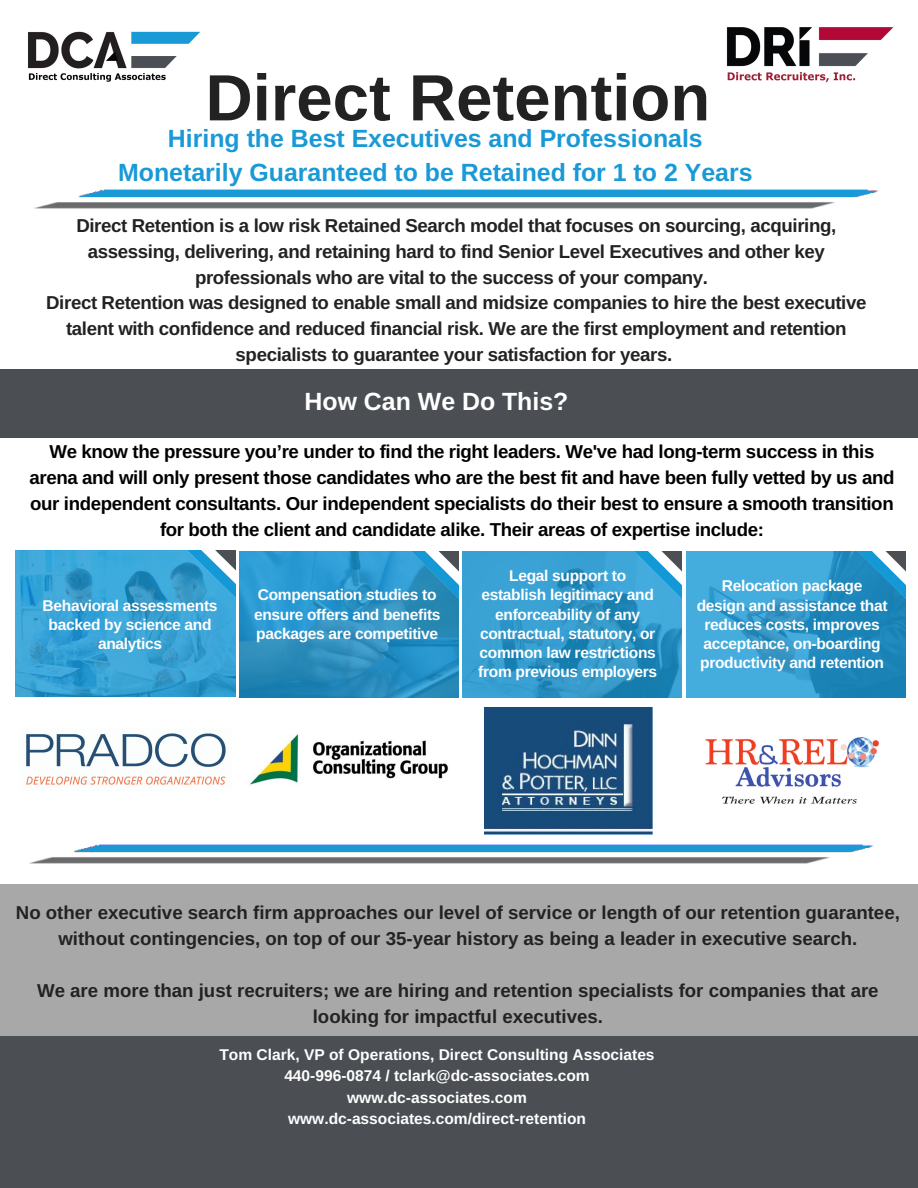
<style>
.page{position:relative;width:918px;height:1188px;background:#fff}
.page>*{position:absolute;margin:0;border:0;box-sizing:border-box;transform-origin:0 0}
.t1{font:700 65.4px "Arimo";color:#222}
.t2{font:700 24.9px/33.8px "Arimo";color:#1999d6;text-align:center}
.t3{font:700 24.9px "Arimo";color:#fff}
.t4{font:700 18.75px/25.8px "Arimo";letter-spacing:-.02em;color:#222;text-align:center}
.t5{font:700 18.75px/25.8px "Arimo";letter-spacing:-.02em;color:#000;text-align:center}
.t6{font:700 18.75px/25.8px "Arimo";color:#222;text-align:center}
.t7{font:700 15.6px/19.2px "Arimo";letter-spacing:-.02em;color:#fff;text-align:center}
.t8{font:700 15.6px/21.3px "Arimo";color:#fff;text-align:center}
</style>
<div class="page">
<img style="left:726px;top:27px;width:168px;height:56px">
<div style="left:0;top:369px;width:918px;height:69px;background:#4b4f54"></div>
<div style="left:0;top:884px;width:918px;height:304px;background:#a8a8a8"></div>
<div style="left:0;top:1036px;width:918px;height:152px;background:#4b4f54"></div>
<img style="left:240px;top:551px;width:219px;height:147px">
<img style="left:462px;top:551px;width:220px;height:147px">
<img style="left:16px;top:550px;width:219px;height:146px">
<img style="left:705px;top:737px;width:174px;height:67px">
<img style="left:686px;top:551px;width:220px;height:147px">
<img style="left:485px;top:708px;width:167px;height:127px">
<img style="left:249px;top:734px;width:199px;height:51px">
<img style="left:26px;top:733px;width:200px;height:52px">
<img style="left:28px;top:31px;width:172px;height:51px">
<img style="left:34px;top:189px;width:845px;height:20px">
<img style="left:29px;top:844px;width:845px;height:20px">
<img style="left:188px;top:550px;width:47px;height:47px">
<img style="left:412px;top:551px;width:47px;height:47px">
<img style="left:634px;top:551px;width:48px;height:47px">
<img style="left:858px;top:551px;width:48px;height:47px">
<h1 class="t1" style="left:205px;top:61px;width:506px">Direct Retention</h1>
<h2 class="t2" style="left:118px;top:122px;width:636px">Hiring the Best Executives and Professionals<br>Monetarily Guaranteed to be Retained for 1 to 2 Years</h2>
<p class="t4" style="left:46px;top:212px;width:822px">Direct Retention is a low risk Retained Search model that focuses on sourcing, acquiring, assessing, delivering, and retaining hard to find Senior Level Executives and other key professionals who are vital to the success of your company.<br>Direct Retention was designed to enable small and midsize companies to hire the best executive talent with confidence and reduced financial risk. We are the first employment and retention specialists to guarantee your satisfaction for years.</p>
<h2 class="t3" style="left:305px;top:387px;width:265px">How Can We Do This?</h2>
<p class="t5" style="left:30px;top:438px;width:866px">We know the pressure you’re under to find the right leaders. We've had long-term success in this arena and will only present those candidates who are the best fit and have been fully vetted by us and our independent consultants. Our independent specialists do their best to ensure a smooth transition for both the client and candidate alike. Their areas of expertise include:</p>
<p class="t7" style="left:43px;top:596px;width:176px">Behavioral assessments backed by science and analytics</p>
<p class="t7" style="left:254px;top:585px;width:188px;text-align:left">Compensation studies to ensure offers and benefits packages are competitive</p>
<p class="t7" style="left:478px;top:566px;width:180px">Legal support to establish legitimacy and enforceability of any contractual, statutory, or common law restrictions from previous employers</p>
<p class="t7" style="left:697px;top:576px;width:192px">Relocation package design and assistance that reduces costs, improves acceptance, on-boarding productivity and retention</p>
<p class="t6" style="left:16px;top:900px;width:886px">No other executive search firm approaches our level of service or length of our retention guarantee, without contingencies, on top of our 35-year history as being a leader in executive search.</p>
<p class="t6" style="left:37px;top:977px;width:843px">We are more than just recruiters; we are hiring and retention specialists for companies that are looking for impactful executives.</p>
<p class="t8" style="left:219px;top:1044px;width:437px">Tom Clark, VP of Operations, Direct Consulting Associates 440-996-0874 / tclark@dc-associates.com www.dc-associates.com www.dc-associates.com/direct-retention</p>
</div>
